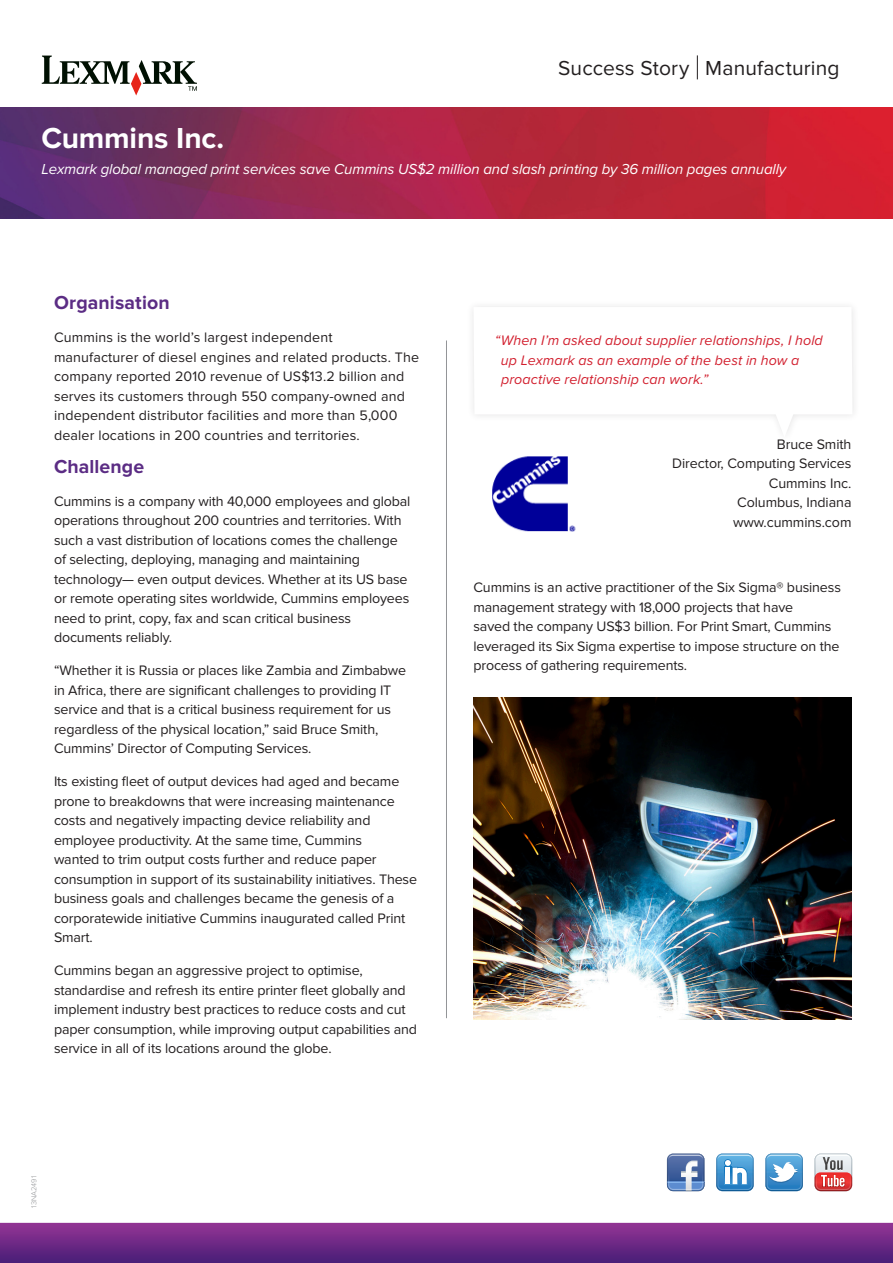
<style>
.page{position:relative;width:893px;height:1263px;background:#fff}
.page>*{position:absolute;margin:0;border:0;box-sizing:border-box;transform-origin:0 0}
.t1{font:700 30px "Proxima Nova";letter-spacing:-.005em;color:#fff}
.t2{font:21px "Proxima Nova";letter-spacing:.01em;color:#231f20}
.t3{font:700 19.5px "Proxima Nova";letter-spacing:.005em;color:#5b2c84}
.t4{font:italic 15px "Proxima Nova";letter-spacing:-.01em;color:#fff}
.t5{font:14.25px/19.5px "Proxima Nova";letter-spacing:-.01em;color:#231f20}
.t6{font:14.25px/19.5px "Proxima Nova";letter-spacing:.01em;color:#231f20}
.t7{font:italic 14.25px/19.5px "Proxima Nova";letter-spacing:.005em;color:#d2202f}
.t8{font:300 7.5px "Proxima Nova";color:#939598}
</style>
<div class="page">
<img style="left:0;top:79px;width:893px;height:1184px">
<svg style="left:42px;top:56px;width:155px;height:39px"></svg>
<svg style="left:697px;top:55px;width:1px;height:24px"></svg>
<img style="left:0;top:108px;width:893px;height:110px">
<hr style="left:446px;top:340px;width:1px;height:678px;background:#939598">
<svg style="left:667px;top:1153px;width:37px;height:38px"></svg>
<svg style="left:716px;top:1153px;width:38px;height:38px"></svg>
<svg style="left:814px;top:1153px;width:38px;height:38px"></svg>
<svg style="left:765px;top:1153px;width:38px;height:38px"></svg>
<img style="left:473px;top:698px;width:378px;height:322px">
<div style="left:466px;top:299px;width:394px;height:145px;background:#fff"></div>
<svg style="left:473px;top:334px;width:374px;height:97px"></svg>
<img style="left:480px;top:448px;width:132px;height:83px">
<h1 class="t1" style="left:41px;top:121px;width:184px">Cummins Inc.</h1>
<h2 class="t2" style="left:558px;top:56px;width:283px">Success Story Manufacturing</h2>
<p class="t4" style="left:41px;top:160px;width:746px">Lexmark global managed print services save Cummins US$2 million and slash printing by 36 million pages annually</p>
<h3 class="t3" style="left:54px;top:291px;width:117px">Organisation</h3>
<p class="t6" style="left:54px;top:328px;width:367px">Cummins is the world’s largest independent manufacturer of diesel engines and related products. The company reported 2010 revenue of US$13.2 billion and serves its customers through 550 company-owned and independent distributor facilities and more than 5,000 dealer locations in 200 countries and territories.</p>
<h3 class="t3" style="left:54px;top:455px;width:92px">Challenge</h3>
<p class="t5" style="left:54px;top:491px;width:358px">Cummins is a company with 40,000 employees and global operations throughout 200 countries and territories. With such a vast distribution of locations comes the challenge of selecting, deploying, managing and maintaining technology— even output devices. Whether at its US base or remote operating sites worldwide, Cummins employees need to print, copy, fax and scan critical business documents reliably.</p>
<p class="t5" style="left:54px;top:661px;width:354px">“Whether it is Russia or places like Zambia and Zimbabwe in Africa, there are significant challenges to providing IT service and that is a critical business requirement for us regardless of the physical location,” said Bruce Smith, Cummins’ Director of Computing Services.</p>
<p class="t5" style="left:54px;top:772px;width:365px">Its existing fleet of output devices had aged and became prone to breakdowns that were increasing maintenance costs and negatively impacting device reliability and employee productivity. At the same time, Cummins<br>wanted to trim output costs further and reduce paper consumption in support of its sustainability initiatives. These business goals and challenges became the genesis of a corporatewide initiative Cummins inaugurated called Print Smart.</p>
<p class="t5" style="left:54px;top:961px;width:365px">Cummins began an aggressive project to optimise, standardise and refresh its entire printer fleet globally and implement industry best practices to reduce costs and cut paper consumption, while improving output capabilities and service in all of its locations around the globe.</p>
<p class="t8" style="left:30px;top:1207px;width:33px;rotate:-90deg">13NA2491</p>
<p class="t7" style="left:501px;top:331px;width:323px;text-indent:-6px">“When I’m asked about supplier relationships, I hold up Lexmark as an example of the best in how a proactive relationship can work.”</p>
<p class="t5" style="left:672px;top:434px;width:181px;text-align:right">Bruce Smith<br>Director, Computing Services<br>Cummins Inc.<br>Columbus, Indiana www.cummins.com</p>
<p class="t5" style="left:473px;top:578px;width:369px">Cummins is an active practitioner of the Six Sigma® business management strategy with 18,000 projects that have<br>saved the company US$3 billion. For Print Smart, Cummins leveraged its Six Sigma expertise to impose structure on the process of gathering requirements.</p>
</div>
